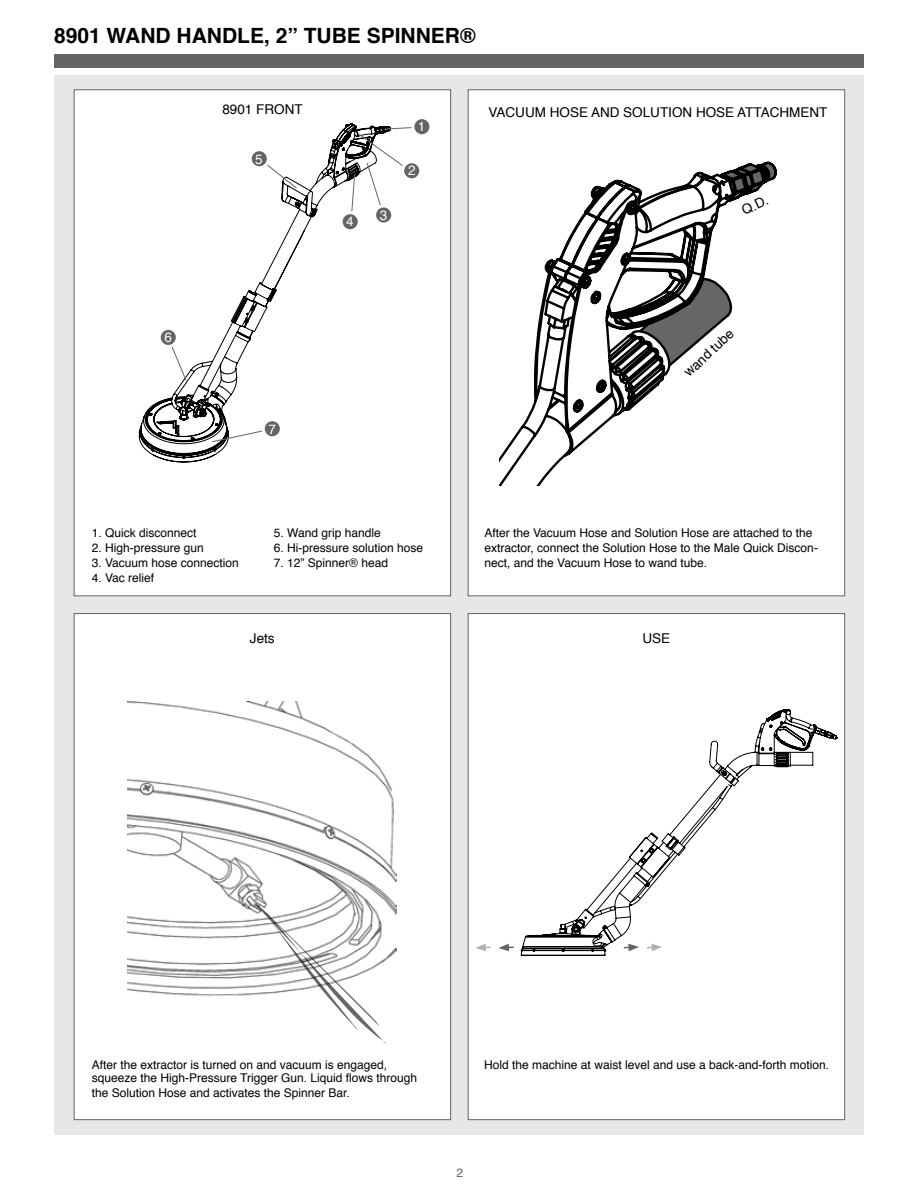
<style>
.page{position:relative;width:918px;height:1188px;background:#fff}
.page>*{position:absolute;margin:0;border:0;box-sizing:border-box;transform-origin:0 0}
.t1{font:700 21px "Helvetica";color:#000}
.t2{font:13.5px "Helvetica";color:#000}
.t3{font:13.5px "Helvetica";color:#fff}
.t4{font:12px/15px "Helvetica";color:#000}
.t5{font:12px "Helvetica";color:#636466}
</style>
<div class="page">
<div style="left:54px;top:75px;width:810px;height:1060px;background:#e6e7e8"></div>
<div style="left:74px;top:90px;width:377px;height:506px;background:#fff;border:1px solid #636466"></div>
<svg style="left:139px;top:124px;width:251px;height:338px"></svg>
<div style="left:468px;top:613px;width:377px;height:507px;background:#fff;border:1px solid #636466"></div>
<svg style="left:521px;top:709px;width:316px;height:247px"></svg>
<div style="left:468px;top:90px;width:377px;height:506px;background:#fff;border:1px solid #636466"></div>
<svg style="left:499px;top:171px;width:233px;height:314px"></svg>
<svg style="left:640px;top:278px;width:93px;height:87px"></svg>
<svg style="left:720px;top:161px;width:57px;height:40px"></svg>
<div style="left:74px;top:613px;width:377px;height:507px;background:#fff;border:1px solid #636466"></div>
<img style="left:128px;top:701px;width:269px;height:296px">
<svg style="left:499px;top:944px;width:15px;height:7px"></svg>
<svg style="left:476px;top:944px;width:14px;height:7px"></svg>
<svg style="left:624px;top:944px;width:15px;height:7px"></svg>
<svg style="left:647px;top:944px;width:15px;height:7px"></svg>
<svg style="left:256px;top:905px;width:130px;height:139px"></svg>
<div style="left:54px;top:54px;width:810px;height:14px;background:#636466"></div>
<svg style="left:212px;top:428px;width:61px;height:15px"></svg>
<svg style="left:403px;top:162px;width:18px;height:18px"></svg>
<div style="left:401px;top:160px;width:21px;height:21px;border:3px solid #fff;border-radius:50%"></div>
<div style="left:413px;top:118px;width:18px;height:18px;background:#636466;border-radius:50%"></div>
<div style="left:411px;top:116px;width:21px;height:21px;border:3px solid #fff;border-radius:50%"></div>
<svg style="left:259px;top:158px;width:38px;height:31px"></svg>
<div style="left:341px;top:213px;width:18px;height:18px;background:#636466;border-radius:50%"></div>
<div style="left:340px;top:211px;width:21px;height:21px;border:3px solid #fff;border-radius:50%"></div>
<svg style="left:350px;top:127px;width:66px;height:95px"></svg>
<div style="left:263px;top:420px;width:18px;height:18px;background:#636466;border-radius:50%"></div>
<div style="left:262px;top:418px;width:21px;height:21px;border:3px solid #fff;border-radius:50%"></div>
<svg style="left:167px;top:337px;width:20px;height:44px"></svg>
<div style="left:159px;top:328px;width:18px;height:18px;background:#636466;border-radius:50%"></div>
<div style="left:158px;top:327px;width:21px;height:21px;border:3px solid #fff;border-radius:50%"></div>
<svg style="left:375px;top:206px;width:18px;height:18px"></svg>
<div style="left:373px;top:204px;width:21px;height:22px;border:3px solid #fff;border-radius:50%"></div>
<div style="left:250px;top:150px;width:18px;height:18px;background:#636466;border-radius:50%"></div>
<div style="left:249px;top:148px;width:21px;height:21px;border:3px solid #fff;border-radius:50%"></div>
<h1 class="t1" style="left:54px;top:18px;width:362px">8901 WAND HANDLE, 2” TUBE SPINNE</h1>
<h1 class="t1" style="left:445px;top:18px;width:32px">R®</h1>
<p class="t2" style="left:222px;top:99px;width:82px">8901 FRONT</p>
<p class="t3" style="left:255px;top:148px;width:9px">5</p>
<p class="t3" style="left:346px;top:211px;width:9px">4</p>
<p class="t3" style="left:380px;top:204px;width:9px">3</p>
<p class="t3" style="left:418px;top:116px;width:9px">1</p>
<p class="t3" style="left:408px;top:160px;width:9px">2</p>
<p class="t2" style="left:489px;top:102px;width:341px">VACUUM HOSE AND SOLUTION HOSE ATTACHMENT</p>
<p class="t2" style="left:738px;top:202px;width:29px;rotate:-25deg">Q.D.</p>
<p class="t3" style="left:164px;top:327px;width:9px">6</p>
<p class="t3" style="left:268px;top:419px;width:9px">7</p>
<p class="t4" style="left:92px;top:526px;width:106px">1. Quick disconnect</p>
<p class="t4" style="left:92px;top:541px;width:114px">2. High-pressure gun</p>
<p class="t4" style="left:92px;top:556px;width:149px">3. Vacuum hose connection</p>
<p class="t4" style="left:92px;top:571px;width:64px">4. Vac relief</p>
<p class="t4" style="left:274px;top:526px;width:108px">5. Wand grip handle</p>
<p class="t4" style="left:274px;top:541px;width:151px">6. Hi-pressure solution hose</p>
<p class="t4" style="left:274px;top:556px;width:116px">7. 12” Spinner® head</p>
<p class="t2" style="left:250px;top:628px;width:26px">Jets</p>
<p class="t2" style="left:679px;top:366px;width:64px;rotate:-43deg">wand tube</p>
<p class="t4" style="left:484px;top:526px;width:335px">After the Vacuum Hose and Solution Hose are attached to the extractor, connect the Solution Hose to the Male Quick Discon&shy;nect, and the Vacuum Hose to wand tube.</p>
<p class="t2" style="left:643px;top:628px;width:29px">USE</p>
<p class="t4" style="left:92px;top:1058px;width:327px;line-height:13.5px">After the extractor is turned on and vacuum is engaged, squeeze the High-Pressure Trigger Gun. Liquid flows through</p>
<p class="t4" style="left:92px;top:1086px;width:260px">the Solution Hose and activates the Spinner Bar.</p>
<p class="t4" style="left:484px;top:1058px;width:346px">Hold the machine at waist level and use a back-and-forth motion.</p>
<p class="t5" style="left:456px;top:1164px;width:8px">2</p>
</div>
